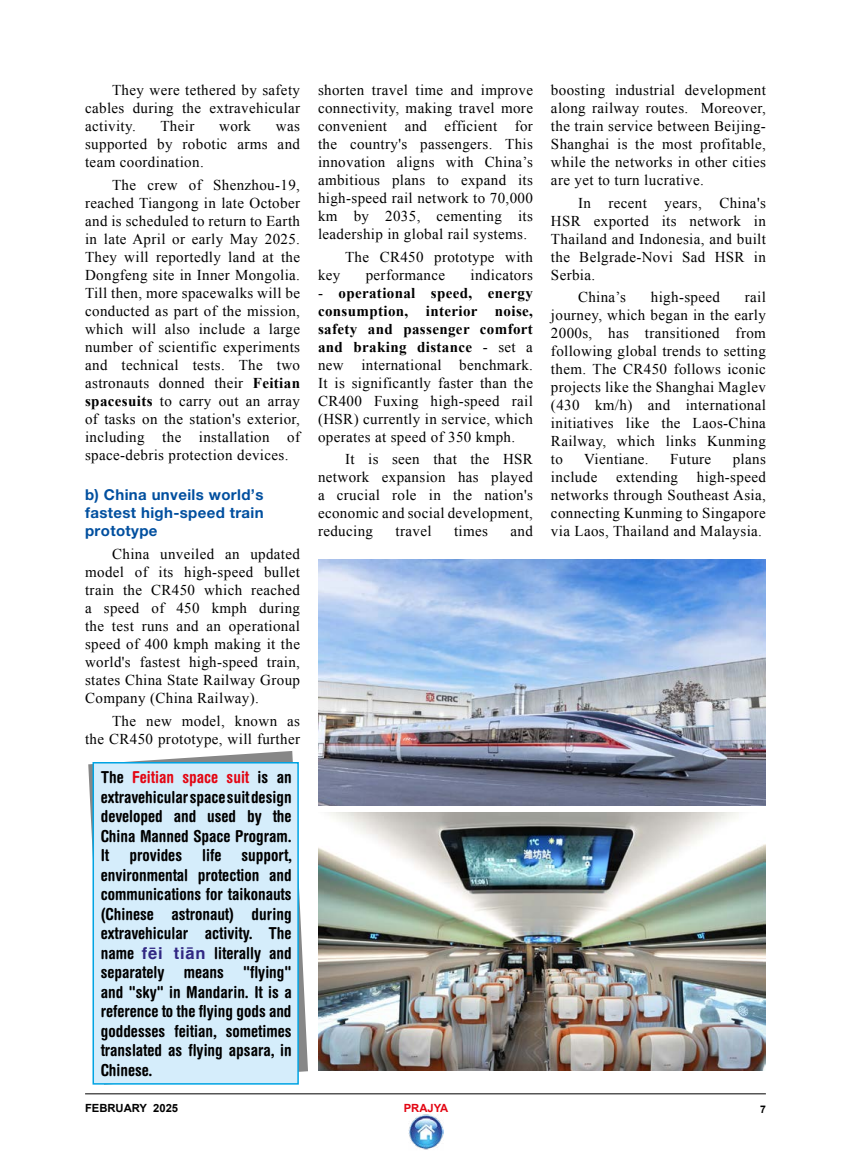
<style>
.page{position:relative;width:851px;height:1170px;background:#fff}
.page>*{position:absolute;margin:0;border:0;box-sizing:border-box;transform-origin:0 0}
.t1{font:700 condensed 16.5px/19.5px "Helvetica Rounded LT Std";color:#000;text-align:justify}
.t2{font:15px/18px "Times New Roman";letter-spacing:.025em;color:#000;text-align:justify}
.t3{font:700 15px/18px "Helvetica Neue LT Pro";letter-spacing:.025em;color:#004f9f;text-align:justify}
.t4{font:700 11.25px "Arial";color:#000}
.t5{font:700 11.25px "Arial";color:#e30613}
.t6{font:700 10.5px "Arial";color:#000}
.s1{font-weight:700}
.s2{color:#e30613}
.s3{font-family:"Helvetica";font-stretch:normal;color:#312783}
</style>
<div class="page">
<svg style="left:88px;top:751px;width:220px;height:321px"></svg>
<div style="left:92px;top:762px;width:207px;height:322px;background:#d5edfb;border:2px solid #00a4e3"></div>
<img style="left:318px;top:812px;width:447px;height:258px">
<img style="left:318px;top:559px;width:447px;height:247px">
<img style="left:409px;top:1114px;width:34px;height:35px">
<hr style="left:85px;top:1093px;width:680px;height:1px;background:#000">
<p class="t2" style="left:85px;top:81px;width:216px;text-indent:27px">They were tethered by safety cables during the extravehicular activity.</p>
<p class="t2" style="left:160px;top:117px;width:35px">Their</p>
<p class="t2" style="left:219px;top:117px;width:33px">work</p>
<p class="t2" style="left:85px;top:117px;width:216px;text-indent:191px">was supported by robotic arms and team coordination.</p>
<p class="t2" style="left:85px;top:175px;width:216px;text-indent:27px">The crew of Shenzhou-19, reached Tiangong in late October and is scheduled to return to Earth in late April or early May 2025.<br>They will reportedly land at the Dongfeng site in Inner Mongolia.<br>Till then, more spacewalks will be conducted as part of the mission, which will also include a large number of scientific experiments and technical tests. The two astronauts donned their <span class="s1">Feitian spacesuits</span> to carry out an array of tasks on the station's exterior, including the installation of space-debris protection devices.</p>
<p class="t3" style="left:85px;top:485px;width:180px">b) China unveils world’s fastest high-speed train prototype</p>
<p class="t2" style="left:85px;top:544px;width:216px;text-indent:27px">China unveiled an updated model of its high-speed bullet train the CR450 which reached a speed of 450 kmph during the test runs and an operational speed of 400 kmph making it the world's fastest high-speed train, states China State Railway Group Company (China Railway).</p>
<p class="t2" style="left:85px;top:711px;width:216px;text-align:right">The new model, known as<br>the CR450 prototype, will further</p>
<p class="t1" style="left:101px;top:767px;width:193px">The <span class="s2">Feitian space suit</span> is an extravehicular space suit design developed and used by the China Manned Space Program.<br>It provides life support, environmental protection and communications for taikonauts (Chinese astronaut) during extravehicular activity. The name <span class="s3">fēi tiān</span> literally and separately means "flying" and "sky" in Mandarin. It is a reference to the flying gods and goddesses feitian, sometimes translated as flying apsara, in Chinese.</p>
<p class="t2" style="left:318px;top:81px;width:216px">shorten travel time and improve connectivity, making travel more convenient and efficient for the country's passengers. This innovation aligns with China’s ambitious plans to expand its high-speed rail network to 70,000 km by 2035, cementing its leadership in global rail systems.</p>
<p class="t2" style="left:345px;top:247px;width:189px">The CR450 prototype with</p>
<p class="t2" style="left:318px;top:265px;width:24px">key</p>
<p class="t2" style="left:366px;top:265px;width:81px">performance</p>
<p class="t2" style="left:470px;top:265px;width:64px">indicators</p>
<p class="t2" style="left:318px;top:283px;width:216px">- <span class="s1">operational speed, energy consumption, interior noise, safety and passenger comfort and braking distance</span> - set a new international benchmark.<br>It is significantly faster than the CR400 Fuxing high-speed rail (HSR) currently in service, which operates at speed of 350 kmph.</p>
<p class="t2" style="left:318px;top:450px;width:216px;text-indent:27px">It is seen that the HSR network expansion has played a crucial role in the nation's economic and social development, reducing</p>
<p class="t2" style="left:395px;top:522px;width:37px">travel</p>
<p class="t2" style="left:454px;top:522px;width:35px">times</p>
<p class="t2" style="left:510px;top:522px;width:24px">and</p>
<p class="t2" style="left:551px;top:81px;width:216px">boosting industrial development along railway routes. Moreover, the train service between Beijing-Shanghai is the most profitable, while the networks in other cities are yet to turn lucrative.</p>
<p class="t2" style="left:551px;top:193px;width:216px;text-indent:27px">In recent years, China's HSR exported its network in Thailand and Indonesia, and built the Belgrade-Novi Sad HSR in Serbia.</p>
<p class="t2" style="left:578px;top:288px;width:49px">China’s</p>
<p class="t2" style="left:650px;top:288px;width:71px">high-speed</p>
<p class="t2" style="left:551px;top:288px;width:216px;text-indent:194px">rail journey, which began in the early 2000s, has transitioned from following global trends to setting them. The CR450 follows iconic projects like the Shanghai Maglev (430 km/h) and international initiatives like the Laos-China Railway, which links Kunming to</p>
<p class="t2" style="left:551px;top:450px;width:216px;text-indent:182px">plans include extending high-speed networks through Southeast Asia, connecting Kunming to Singapore via Laos, Thailand and Malaysia.</p>
<p class="t2" style="left:584px;top:450px;width:66px">Vientiane.</p>
<p class="t2" style="left:670px;top:450px;width:42px">Future</p>
<p class="t4" style="left:85px;top:1100px;width:95px">FEBRUARY 2025</p>
<p class="t5" style="left:403px;top:1100px;width:46px">PRAJYA</p>
<p class="t6" style="left:760px;top:1102px;width:7px">7</p>
</div>
